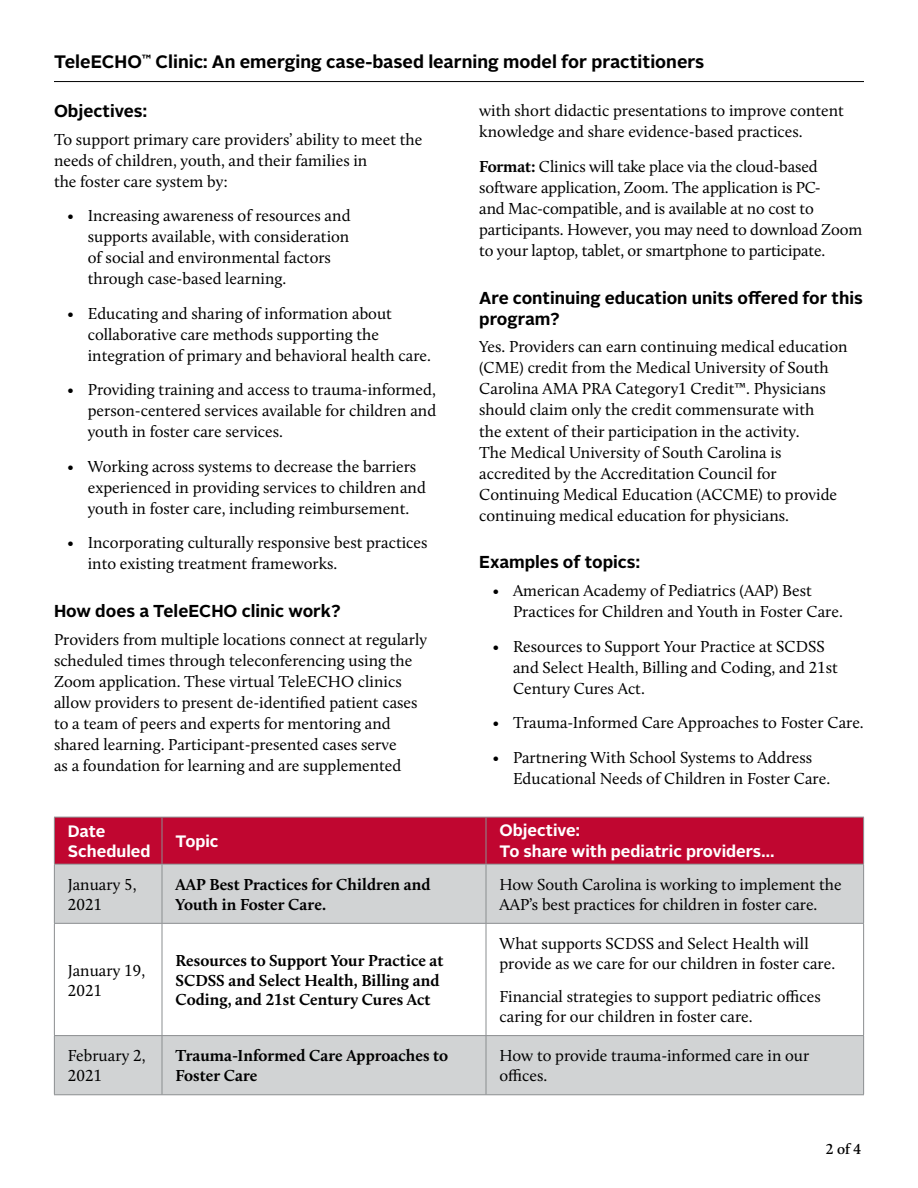
<style>
.page{position:relative;width:918px;height:1188px;background:#fff}
.page>*{position:absolute;margin:0;border:0;box-sizing:border-box;transform-origin:0 0}
.t1{font:700 18px "Alright Sans";color:#000}
.Topic_Header{font:700 17.25px/21px "Alright Sans";color:#000}
.Body_Copy{font:16.5px/21px "Calluna";color:#000}
.Table_Body{font:16.5px/19.8px "Calluna";color:#000}
.Table_Body-2{font:700 16.5px/19.8px "Calluna";color:#000}
.Topic_Header-2{font:700 16.5px/19.8px "Alright Sans";color:#fff}
.t2{font:600 15px "Calluna";color:#000}
.s1{font-weight:700}
</style>
<div class="page">
<hr style="left:54px;top:81px;width:810px;height:1px;background:#000">
<div style="left:55px;top:818px;width:808px;height:46px;background:#c00630"></div>
<svg style="left:55px;top:865px;width:808px;height:229px;fill:#d1d3d4"></svg>
<hr style="left:54px;top:817px;width:108px;height:1px;background:#8b8e90">
<hr style="left:54px;top:817px;width:1px;height:47px;background:#8b8e90">
<hr style="left:162px;top:817px;width:324px;height:1px;background:#8b8e90">
<hr style="left:162px;top:817px;width:1px;height:47px;background:#8b8e90">
<hr style="left:486px;top:817px;width:378px;height:1px;background:#8b8e90">
<hr style="left:486px;top:817px;width:1px;height:47px;background:#8b8e90">
<hr style="left:863px;top:817px;width:1px;height:47px;background:#8b8e90">
<hr style="left:54px;top:864px;width:108px;height:1px;background:#8b8e90">
<hr style="left:54px;top:865px;width:1px;height:58px;background:#8b8e90">
<hr style="left:162px;top:864px;width:324px;height:1px;background:#8b8e90">
<hr style="left:162px;top:865px;width:1px;height:58px;background:#8b8e90">
<hr style="left:486px;top:864px;width:378px;height:1px;background:#8b8e90">
<hr style="left:486px;top:865px;width:1px;height:58px;background:#8b8e90">
<hr style="left:863px;top:865px;width:1px;height:58px;background:#8b8e90">
<hr style="left:54px;top:923px;width:108px;height:1px;background:#8b8e90">
<hr style="left:54px;top:924px;width:1px;height:111px;background:#8b8e90">
<hr style="left:162px;top:923px;width:324px;height:1px;background:#8b8e90">
<hr style="left:162px;top:924px;width:1px;height:111px;background:#8b8e90">
<hr style="left:486px;top:923px;width:378px;height:1px;background:#8b8e90">
<hr style="left:486px;top:924px;width:1px;height:111px;background:#8b8e90">
<hr style="left:863px;top:924px;width:1px;height:111px;background:#8b8e90">
<hr style="left:54px;top:1035px;width:108px;height:1px;background:#8b8e90">
<hr style="left:54px;top:1036px;width:1px;height:58px;background:#8b8e90">
<hr style="left:162px;top:1035px;width:324px;height:1px;background:#8b8e90">
<hr style="left:162px;top:1036px;width:1px;height:58px;background:#8b8e90">
<hr style="left:486px;top:1035px;width:378px;height:1px;background:#8b8e90">
<hr style="left:486px;top:1036px;width:1px;height:58px;background:#8b8e90">
<hr style="left:863px;top:1036px;width:1px;height:58px;background:#8b8e90">
<hr style="left:54px;top:1094px;width:108px;height:1px;background:#8b8e90">
<hr style="left:162px;top:1094px;width:324px;height:1px;background:#8b8e90">
<hr style="left:486px;top:1094px;width:378px;height:1px;background:#8b8e90">
<p class="t1" style="left:54px;top:49px;width:652px">TeleECHO<sup>™</sup> Clinic: An emerging case-based learning model for practitioners</p>
<p class="Topic_Header" style="left:54px;top:101px;width:94px">Objectives:</p>
<p class="Body_Copy" style="left:54px;top:129px;width:370px">To support primary care providers’ ability to meet the needs of children, youth, and their families in<br>the foster care system by:</p>
<p class="Body_Copy" style="left:88px;top:205px;width:264px;text-indent:-20px">• Increasing awareness of resources and supports available, with consideration of social and environmental factors through case-based learning.</p>
<p class="Body_Copy" style="left:88px;top:303px;width:345px;text-indent:-20px">• Educating and sharing of information about collaborative care methods supporting the integration of primary and behavioral health care.</p>
<p class="Body_Copy" style="left:88px;top:379px;width:350px;text-align:justify;text-indent:-20px">• Providing training and access to trauma-informed, person-centered services available for children and youth in foster care services.</p>
<p class="Body_Copy" style="left:88px;top:456px;width:340px;text-indent:-20px">• Working across systems to decrease the barriers experienced in providing services to children and youth in foster care, including reimbursement.</p>
<p class="Body_Copy" style="left:88px;top:532px;width:341px;text-indent:-20px">• Incorporating culturally responsive best practices into existing treatment frameworks.</p>
<p class="Topic_Header" style="left:54px;top:601px;width:288px">How does a TeleECHO clinic work?</p>
<p class="Body_Copy" style="left:54px;top:629px;width:374px">Providers from multiple locations connect at regularly scheduled times through teleconferencing using the Zoom application. These virtual TeleECHO clinics allow providers to present de-identified patient cases to a team of peers and experts for mentoring and shared learning. Participant-presented cases serve<br>as a foundation for learning and are supplemented</p>
<p class="Body_Copy" style="left:479px;top:100px;width:366px">with short didactic presentations to improve content knowledge and share evidence-based practices.</p>
<p class="Body_Copy" style="left:479px;top:156px;width:385px"><span class="s1">Format:</span> Clinics will take place via the cloud-based software application, Zoom. The application is PC-<br>and Mac-compatible, and is available at no cost to participants. However, you may need to download Zoom to your laptop, tablet, or smartphone to participate.</p>
<p class="Topic_Header" style="left:479px;top:287px;width:385px">Are continuing education units offered for this program?</p>
<p class="Body_Copy" style="left:479px;top:336px;width:370px">Yes. Providers can earn continuing medical education (CME) credit from the Medical University of South Carolina AMA PRA Category1 Credit™. Physicians should claim only the credit commensurate with<br>the extent of their participation in the activity.<br>The Medical University of South Carolina is accredited by the Accreditation Council for Continuing Medical Education (ACCME) to provide continuing medical education for physicians.</p>
<p class="Topic_Header" style="left:479px;top:552px;width:162px">Examples of topics:</p>
<p class="Body_Copy" style="left:513px;top:580px;width:331px;text-indent:-20px">• American Academy of Pediatrics (AAP) Best<br>Practices for Children and Youth in Foster Care.</p>
<p class="Body_Copy" style="left:513px;top:636px;width:326px;text-indent:-20px">• Resources to Support Your Practice at SCDSS and Select Health, Billing and Coding, and 21st<br>Century Cures Act.</p>
<p class="Body_Copy" style="left:493px;top:712px;width:373px">• Trauma-Informed Care Approaches to Foster Care.</p>
<p class="Body_Copy" style="left:513px;top:747px;width:319px;text-indent:-20px">• Partnering With School Systems to Address<br>Educational Needs of Children in Foster Care.</p>
<p class="Topic_Header-2" style="left:68px;top:821px;width:84px">Date<br>Scheduled</p>
<p class="Topic_Header-2" style="left:176px;top:831px;width:45px">Topic</p>
<p class="Topic_Header-2" style="left:499px;top:820px;width:276px;line-height:21px">Objective:<br>To share with pediatric providers…</p>
<p class="Table_Body" style="left:68px;top:874px;width:70px">January 5,<br>2021</p>
<p class="Table_Body-2" style="left:176px;top:874px;width:257px">AAP Best Practices for Children and<br>Youth in Foster Care.</p>
<p class="Table_Body" style="left:499px;top:874px;width:344px">How South Carolina is working to implement the<br>AAP’s best practices for children in foster care.</p>
<p class="Table_Body" style="left:68px;top:960px;width:79px">January 19,<br>2021</p>
<p class="Table_Body-2" style="left:176px;top:950px;width:270px">Resources to Support Your Practice at<br>SCDSS and Select Health, Billing and<br>Coding, and 21st Century Cures Act</p>
<p class="Table_Body" style="left:499px;top:934px;width:337px">What supports SCDSS and Select Health will provide as we care for our children in foster care.</p>
<p class="Table_Body" style="left:499px;top:987px;width:323px">Financial strategies to support pediatric offices caring for our children in foster care.</p>
<p class="Table_Body" style="left:68px;top:1046px;width:79px">February 2,<br>2021</p>
<p class="Table_Body-2" style="left:176px;top:1046px;width:274px">Trauma-Informed Care Approaches to<br>Foster Care</p>
<p class="Table_Body" style="left:499px;top:1046px;width:311px">How to provide trauma-informed care in our offices.</p>
<p class="t2" style="left:826px;top:1140px;width:37px">2 of 4</p>
</div>
